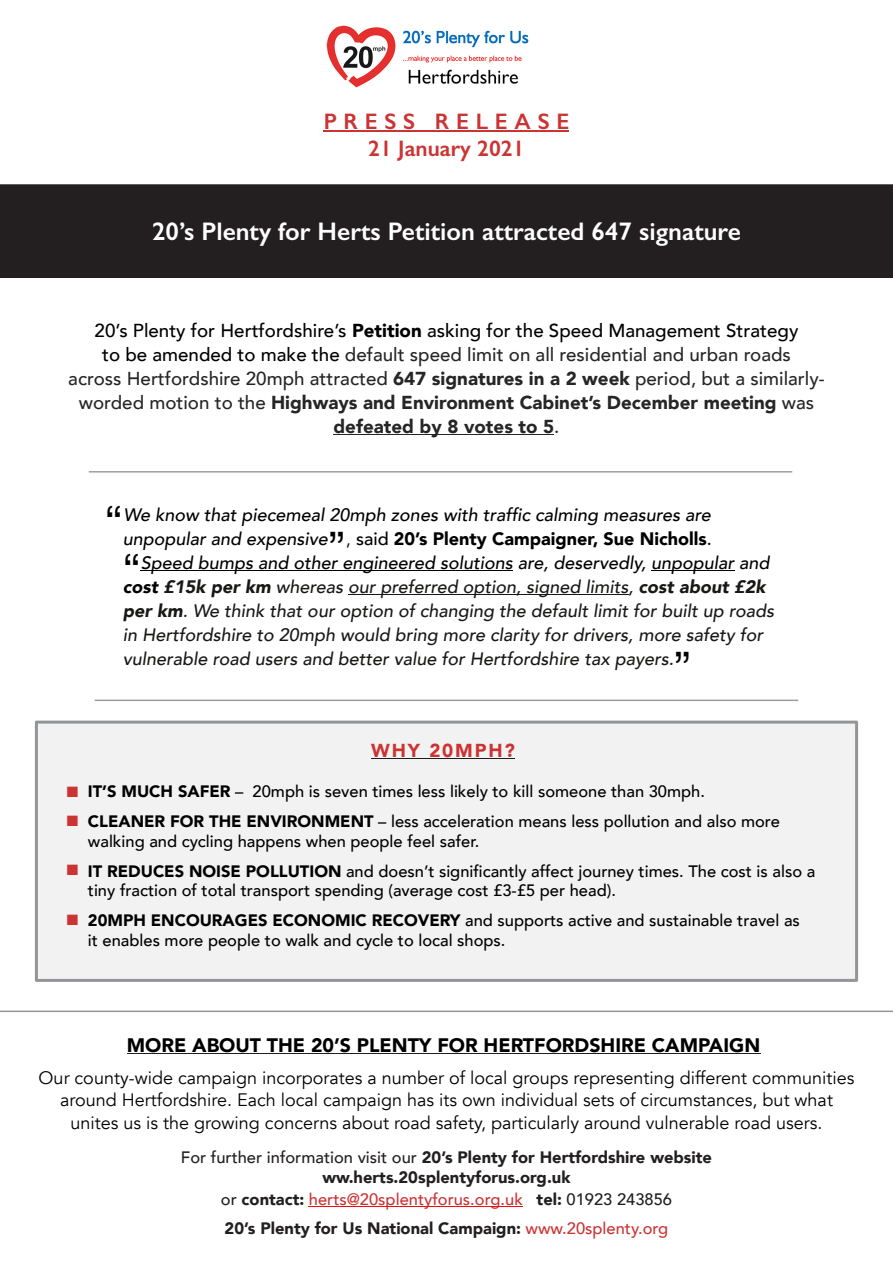
<style>
.page{position:relative;width:893px;height:1263px;background:#fff}
.page>*{position:absolute;margin:0;border:0;box-sizing:border-box;transform-origin:0 0}
.t1{font:42px "Helvetica Neue";color:#000}
.t2{font:600 25.5px "Gill Sans";color:#fff}
.t3{font:600 22.5px/27px "Gill Sans";letter-spacing:.15em;color:#c33;text-align:center}
.t4{font:900 19.5px "Avenir";color:#000}
.t5{font:500 18.75px/24px "Avenir";color:#262626;text-align:center}
.t6{font:900 18.75px "Avenir";letter-spacing:.1em;color:#c33}
.t7{font:italic 500 18px/24px "Avenir";color:#181817}
.t8{font:18px/22.5px "Avenir";color:#000;text-align:center}
.t9{font:italic 500 18px/24px "Avenir";color:#000}
.t10{font:900 18px "Avenir";color:#000}
.t11{font:500 16.5px/30px "Avenir";color:#000}
.t12{font:900 16.5px/19.5px "Avenir";color:#231f20;text-align:center}
.t13{font:15px "Zapf Dingbats ITC";color:#c33}
.s1{color:#000}
.s2{font-weight:900;color:#000}
.s3{font-weight:900}
.s4{font-weight:400}
.s5{font-weight:500}
.s6{font-weight:500;color:#c33}
</style>
<div class="page">
<img style="left:326px;top:25px;width:203px;height:63px">
<hr style="left:324px;top:130px;width:245px;height:2px;background:#c33">
<div style="left:0;top:184px;width:893px;height:94px;background:#231f20"></div>
<hr style="left:309px;top:1206px;width:214px;height:1px;background:#f20d0d">
<div style="left:35px;top:721px;width:823px;height:261px;background:#f2f2f2;border:3px solid #939598"></div>
<hr style="left:127px;top:1053px;width:633px;height:1px;background:#1d1e1f">
<hr style="left:371px;top:758px;width:144px;height:1px;background:#1d1e1f">
<hr style="left:333px;top:434px;width:221px;height:1px;background:#262626">
<hr style="left:141px;top:570px;width:372px;height:1px;background:#000">
<hr style="left:651px;top:570px;width:83px;height:1px;background:#000">
<hr style="left:348px;top:594px;width:280px;height:1px;background:#181817">
<hr style="left:90px;top:471px;width:702px;height:1px;background:#999">
<hr style="left:95px;top:700px;width:702px;height:1px;background:#999">
<hr style="left:0;top:1010px;width:893px;height:2px;background:#939598">
<h3 class="t3" style="left:324px;top:110px;width:247px">PRESS RELEASE<br>21 January 2021</h3>
<h2 class="t2" style="left:152px;top:221px;width:590px">20’s Plenty for Herts Petition attracted 647 signature</h2>
<p class="t5" style="left:68px;top:319px;width:758px"><span class="s1">20’s Plenty for Hertfordshire’s</span> <span class="s2">Petition</span> <span class="s1">asking for the Speed Management Strategy<br>to be amended to make the</span> default speed limit on all residential and urban roads<br>across Hertfordshire 20mph attracted <span class="s3">647 signatures in a 2 week</span> period, but a similarly&shy;worded motion to the <span class="s3">Highways and Environment Cabinet’s December meeting</span> was <span class="s3">defeated by 8 votes to 5</span>.</p>
<h1 class="t1" style="left:105px;top:496px;width:19px">“</h1>
<p class="t9" style="left:123px;top:503px;width:589px">We know that piecemeal 20mph zones with traffic calming measures are unpopular and expensive</p>
<h1 class="t1" style="left:328px;top:522px;width:19px">”</h1>
<p class="t10" style="left:346px;top:527px;width:368px"><span class="s4">,</span> <span class="s5">said</span> 20’s Plenty Campaigner, Sue Nicholls<span class="s5">.</span></p>
<h1 class="t1" style="left:123px;top:544px;width:19px">“</h1>
<p class="t7" style="left:123px;top:551px;width:653px;text-indent:18px"><span class="s1">Speed bumps and other engineered solutions are, deservedly, unpopular and </span><span class="s2">cost</span> <span class="s3">£15k per km</span> whereas our preferred option, signed limits, <span class="s3">cost about £2k per km</span>. We think that our option of changing the default limit for built up roads in Hertfordshire to 20mph would bring more clarity for drivers, more safety for vulnerable road users and better value for Hertfordshire tax payers.</p>
<h1 class="t1" style="left:674px;top:642px;width:19px">”</h1>
<p class="t6" style="left:371px;top:738px;width:145px">WHY 20MPH?</p>
<p class="t13" style="left:67px;top:864px;width:13px">■</p>
<p class="t13" style="left:67px;top:914px;width:13px">■</p>
<p class="t11" style="left:88px;top:777px;width:693px"><span class="s3">IT’S MUCH SAFER</span> – 20mph is seven times less likely to kill someone than 30mph.<br><span class="s3">CLEANER FOR THE ENVIRONMENT</span> – less acceleration means less pollution and also more</p>
<p class="t11" style="left:88px;top:826px;width:729px">walking and cycling happens when people feel safer.<br><span class="s3">IT REDUCES NOISE POLLUTION</span> and doesn’t significantly affect journey times. The cost is also a</p>
<p class="t11" style="left:88px;top:876px;width:713px">tiny fraction of total transport spending (average cost £3-£5 per head).<br><span class="s3">20MPH ENCOURAGES ECONOMIC RECOVERY</span> and supports active and sustainable travel as</p>
<p class="t11" style="left:88px;top:925px;width:419px">it enables more people to walk and cycle to local shops.</p>
<p class="t4" style="left:127px;top:1032px;width:635px">MORE ABOUT THE 20’S PLENTY FOR HERTFORDSHIRE CAMPAIGN</p>
<p class="t8" style="left:39px;top:1066px;width:817px">Our county-wide campaign incorporates a number of local groups representing different communities around Hertfordshire. Each local campaign has its own individual sets of circumstances, but what unites us is the growing concerns about road safety, particularly around vulnerable road users.</p>
<p class="t12" style="left:181px;top:1148px;width:533px"><span class="s5">For further information visit our</span> 20’s Plenty for Hertfordshire website ww.herts.20splentyforus.org.uk</p>
<p class="t12" style="left:221px;top:1186px;width:453px;line-height:28.5px;text-align:left"><span class="s5">or</span> contact: <span class="s6">herts@20splentyforus.org.uk</span> tel: <span class="s5">01923 243856<br></span>20’s Plenty for Us National Campaign: <span class="s6">www.20splenty.org</span></p>
</div>
